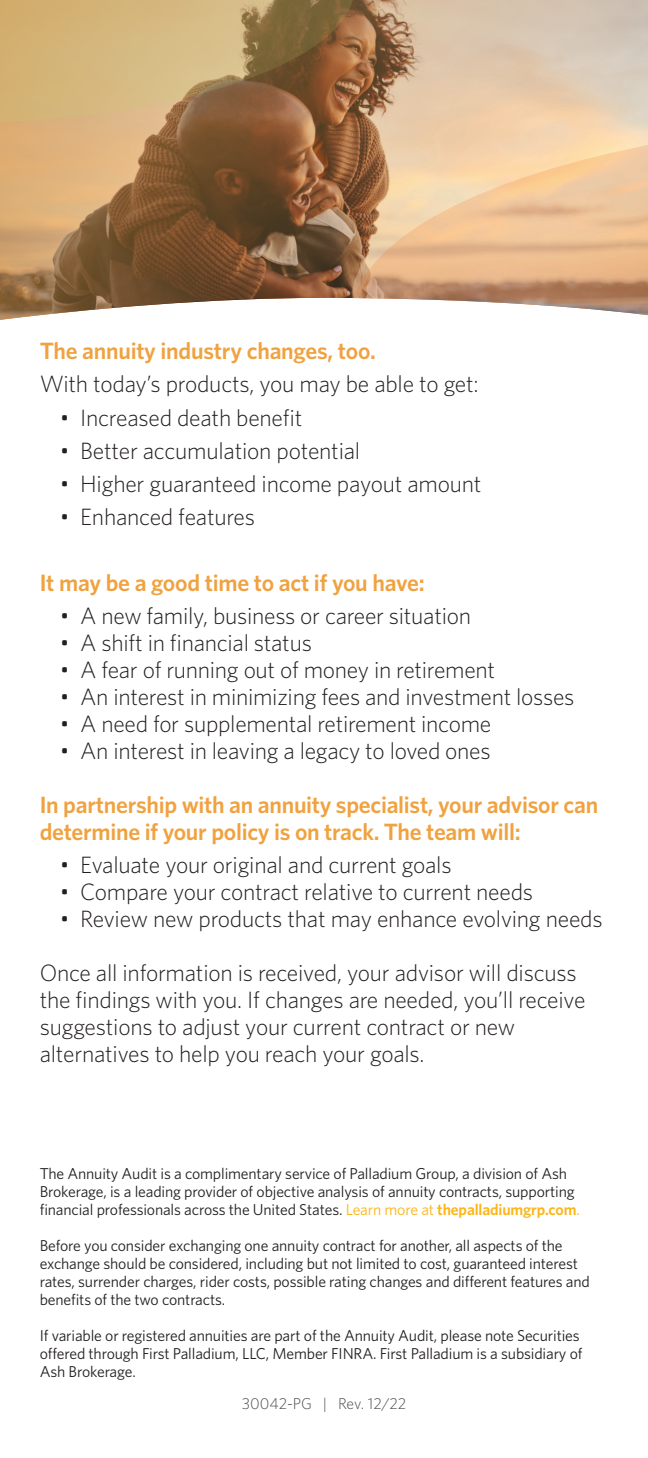
<style>
.page{position:relative;width:648px;height:1458px;background:#fff}
.page>*{position:absolute;margin:0;border:0;box-sizing:border-box;transform-origin:0 0}
.Body_Copy_Indent{font:300 23.62px/27px "Whitney";letter-spacing:-.01em;color:#231f20}
.Body_Copy_Indent-2{font:600 23.62px/27px "Whitney";letter-spacing:-.01em;color:#f0a240}
.Legal{font:15.75px/18px "Whitney";letter-spacing:-.01em;color:#231f20}
.t1{font:300 15.75px "Whitney";color:#4b4c4d}
.s1{color:#fcb515}
.s2{font-weight:600;color:#fcb515}
</style>
<div class="page">
<svg style="left:0;top:0;width:648px;height:320px"></svg>
<svg style="left:354px;top:137px;width:294px;height:183px"></svg>
<svg style="left:0;top:0;width:354px;height:123px"></svg>
<p class="Body_Copy_Indent-2" style="left:40px;top:337px;width:338px">The annuity industry changes, too.</p>
<p class="Body_Copy_Indent" style="left:40px;top:370px;width:441px">With today’s products, you may be able to get:</p>
<p class="Body_Copy_Indent" style="left:60px;top:403px;width:244px">• Increased death benefit</p>
<p class="Body_Copy_Indent" style="left:60px;top:436px;width:302px">• Better accumulation potential</p>
<p class="Body_Copy_Indent" style="left:60px;top:469px;width:423px">• Higher guaranteed income payout amount</p>
<p class="Body_Copy_Indent" style="left:60px;top:502px;width:197px">• Enhanced features</p>
<p class="Body_Copy_Indent-2" style="left:40px;top:569px;width:387px">It may be a good time to act if you have:</p>
<p class="Body_Copy_Indent" style="left:60px;top:602px;width:413px">• A new family, business or career situation</p>
<p class="Body_Copy_Indent" style="left:60px;top:629px;width:254px">• A shift in financial status</p>
<p class="Body_Copy_Indent" style="left:60px;top:656px;width:437px">• A fear of running out of money in retirement</p>
<p class="Body_Copy_Indent" style="left:60px;top:683px;width:516px">• An interest in minimizing fees and investment losses</p>
<p class="Body_Copy_Indent" style="left:60px;top:710px;width:433px">• A need for supplemental retirement income</p>
<p class="Body_Copy_Indent" style="left:60px;top:737px;width:432px">• An interest in leaving a legacy to loved ones</p>
<p class="Body_Copy_Indent-2" style="left:40px;top:791px;width:560px">In partnership with an annuity specialist, your advisor can determine if your policy is on track. The team will:</p>
<p class="Body_Copy_Indent" style="left:60px;top:851px;width:393px">• Evaluate your original and current goals</p>
<p class="Body_Copy_Indent" style="left:60px;top:878px;width:475px">• Compare your contract relative to current needs</p>
<p class="Body_Copy_Indent" style="left:60px;top:905px;width:544px">• Review new products that may enhance evolving needs</p>
<p class="Body_Copy_Indent" style="left:40px;top:959px;width:547px">Once all information is received, your advisor will discuss the findings with you. If changes are needed, you’ll receive suggestions to adjust your current contract or new alternatives to help you reach your goals.</p>
<p class="Legal" style="left:40px;top:1164px;width:542px">The Annuity Audit is a complimentary service of Palladium Group, a division of Ash<br>Brokerage, is a leading provider of objective analysis of annuity contracts, supporting financial professionals across the United States. <span class="s1">Learn more at</span> <span class="s2">thepalladiumgrp.com</span><span class="s1">.</span></p>
<p class="Legal" style="left:40px;top:1236px;width:552px">Before you consider exchanging one annuity contract for another, all aspects of the exchange should be considered, including but not limited to cost, guaranteed interest rates, surrender charges, rider costs, possible rating changes and different features and benefits of the two contracts.</p>
<p class="Legal" style="left:40px;top:1326px;width:544px">If variable or registered annuities are part of the Annuity Audit, please note Securities offered through First Palladium, LLC, Member FINRA. First Palladium is a subsidiary of<br>Ash Brokerage.</p>
<p class="t1" style="left:242px;top:1393px;width:166px">30042-PG | Rev. 12/22</p>
</div>
